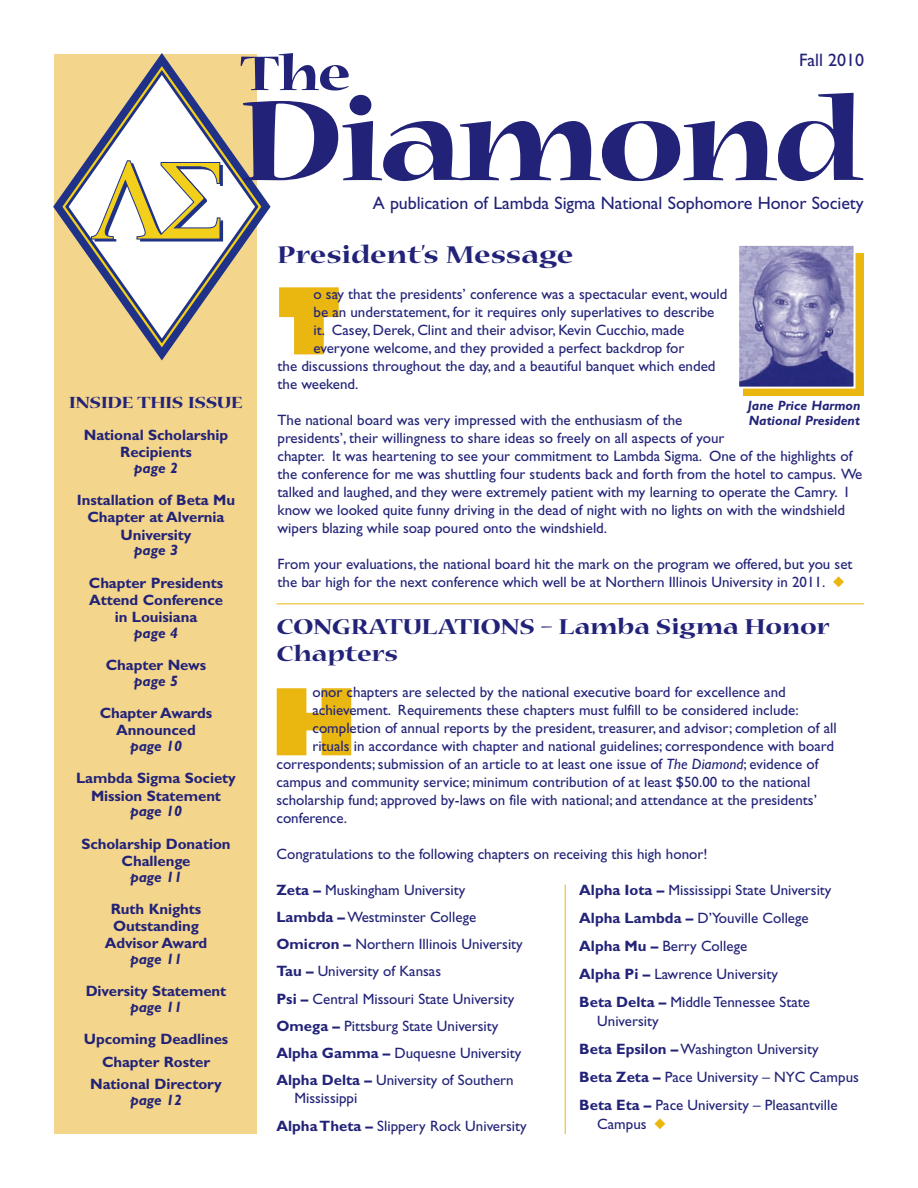
<style>
.page{position:relative;width:918px;height:1188px;background:#fff}
.page>*{position:absolute;margin:0;border:0;box-sizing:border-box;transform-origin:0 0}
.t1{font:700 expanded 127.5px "Nueva";letter-spacing:-.035em;color:#222378}
.t2{font:800 90px "Gill Sans";color:#eab610}
.t3{font:700 expanded 54px "Nueva";color:#222378}
.t4{font:700 expanded 27px "Nueva";color:#222378}
.t5{font:700 expanded 24px/27px "Nueva";color:#222378}
.t6{font:18px "Gill Sans";letter-spacing:-.005em;color:#222378}
.t7{font:700 expanded 18px "Nueva";letter-spacing:-.005em;color:#222378}
.t8{font:15px/27.2px "Gill Sans";color:#222378}
.t9{font:700 15px/17.2px "Gill Sans";letter-spacing:-.005em;color:#222378;text-align:center}
.t10{font:italic 700 15px "Gill Sans";letter-spacing:-.005em;color:#222378}
.t11{font:italic 700 13.5px/15px "Gill Sans";color:#222378}
.s1{color:#eab610}
.s2{font-style:italic}
.s3{font-weight:700}
</style>
<div class="page">
<div style="left:54px;top:54px;width:202px;height:1080px;background:#f4d58c"></div>
<svg style="left:53px;top:54px;width:217px;height:305px"></svg>
<svg style="left:61px;top:64px;width:202px;height:285px"></svg>
<div style="left:743px;top:253px;width:121px;height:143px;background:#eab610"></div>
<img style="left:740px;top:247px;width:113px;height:139px">
<div style="left:737px;top:244px;width:119px;height:145px;border:2px solid #fff"></div>
<hr style="left:276px;top:603px;width:588px;height:1px;background:#eab610">
<hr style="left:565px;top:885px;width:1px;height:249px;background:#eab610">
<h3 class="t3" style="left:240px;top:54px;width:112px">The</h3>
<h1 class="t1" style="left:240px;top:94px;width:624px">Diamond</h1>
<p class="t6" style="left:373px;top:196px;width:493px">A publication of Lambda Sigma National Sophomore Honor Society</p>
<p class="t6" style="left:799px;top:53px;width:66px">Fall 2010</p>
<p class="t7" style="left:69px;top:396px;width:175px">INSIDE THIS ISSUE</p>
<p class="t9" style="left:84px;top:427px;width:146px">National Scholarship<br>Recipients</p>
<p class="t10" style="left:134px;top:462px;width:46px">page 2</p>
<p class="t9" style="left:77px;top:493px;width:160px">Installation of Beta Mu<br>Chapter at Alvernia<br>University</p>
<p class="t10" style="left:134px;top:545px;width:46px">page 3</p>
<p class="t9" style="left:89px;top:575px;width:136px">Chapter Presidents<br>Attend Conference in Louisiana</p>
<p class="t10" style="left:134px;top:627px;width:46px">page 4</p>
<p class="t9" style="left:106px;top:658px;width:102px">Chapter News</p>
<p class="t10" style="left:134px;top:675px;width:46px">page 5</p>
<p class="t9" style="left:100px;top:706px;width:114px">Chapter Awards<br>Announced</p>
<p class="t10" style="left:130px;top:740px;width:54px">page 10</p>
<p class="t9" style="left:76px;top:771px;width:161px">Lambda Sigma Society<br>Mission Statement</p>
<p class="t10" style="left:130px;top:806px;width:54px">page 10</p>
<p class="t9" style="left:81px;top:836px;width:151px">Scholarship Donation<br>Challenge</p>
<p class="t10" style="left:130px;top:871px;width:54px">page 11</p>
<p class="t9" style="left:105px;top:901px;width:104px">Ruth Knights<br>Outstanding<br>Advisor Award</p>
<p class="t10" style="left:130px;top:953px;width:54px">page 11</p>
<p class="t9" style="left:86px;top:984px;width:142px">Diversity Statement</p>
<p class="t10" style="left:130px;top:1001px;width:54px">page 11</p>
<p class="t9" style="left:84px;top:1029px;width:146px;line-height:22.5px">Upcoming Deadlines<br>Chapter Roster<br>National Directory</p>
<p class="t10" style="left:130px;top:1094px;width:54px">page 12</p>
<h3 class="t4" style="left:278px;top:245px;width:298px">President’s Message</h3>
<p class="t8" style="left:314px;top:282px;width:415px">o say that the presidents’ conference was a spectacular event, would</p>
<p class="t8" style="left:314px;top:300px;width:402px">be an understatement, for it requires only superlatives to describe</p>
<p class="t8" style="left:314px;top:318px;width:372px">it. Casey, Derek, Clint and their advisor, Kevin Cucchio, made</p>
<p class="t8" style="left:314px;top:336px;width:372px">everyone welcome, and they provided a perfect backdrop for</p>
<p class="t8" style="left:278px;top:354px;width:440px">the discussions throughout the day, and a beautiful banquet which ended</p>
<p class="t8" style="left:278px;top:372px;width:83px">the weekend.</p>
<p class="t8" style="left:278px;top:412px;width:586px;line-height:18px">The national board was very impressed with the enthusiasm of the<br>presidents’, their willingness to share ideas so freely on all aspects of your<br>chapter. It was heartening to see your commitment to Lambda Sigma. One of the highlights of the conference for me was shuttling four students back and forth from the hotel to campus. We talked and laughed, and they were extremely patient with my learning to operate the Camry. I know we looked quite funny driving in the dead of night with no lights on with the windshield wipers blazing while soap poured onto the windshield.</p>
<p class="t8" style="left:278px;top:556px;width:577px;line-height:18px">From your evaluations, the national board hit the mark on the program we offered, but you set the bar high for the next conference which well be at Northern Illinois University in 2011. <span class="s1">◆</span></p>
<h2 class="t2" style="left:278px;top:271px;width:64px">T</h2>
<p class="t11" style="left:748px;top:399px;width:114px">Jane Price Harmon<br>National President</p>
<h3 class="t5" style="left:276px;top:614px;width:555px">CONGRATULATIONS – Lamba Sigma Honor<br>Chapters</h3>
<p class="t8" style="left:312px;top:680px;width:475px">onor chapters are selected by the national executive board for excellence and</p>
<p class="t8" style="left:312px;top:698px;width:488px">achievement. Requirements these chapters must fulfill to be considered include:</p>
<p class="t8" style="left:312px;top:716px;width:526px">completion of annual reports by the president, treasurer, and advisor; completion of all</p>
<p class="t8" style="left:312px;top:734px;width:523px">rituals in accordance with chapter and national guidelines; correspondence with board</p>
<p class="t8" style="left:276px;top:752px;width:544px">correspondents; submission of an article to at least one issue of <span class="s2">The Diamond</span>; evidence of</p>
<p class="t8" style="left:276px;top:770px;width:536px">campus and community service; minimum contribution of at least $50.00 to the national</p>
<p class="t8" style="left:276px;top:788px;width:542px">scholarship fund; approved by-laws on file with national; and attendance at the presidents’</p>
<p class="t8" style="left:276px;top:806px;width:72px">conference.</p>
<p class="t8" style="left:276px;top:842px;width:433px">Congratulations to the following chapters on receiving this high honor!</p>
<p class="t8" style="left:276px;top:878px;width:248px"><span class="s3">Zeta –</span> Muskingham University <span class="s3">Lambda –</span>Westminster College <span class="s3">Omicron –</span> Northern Illinois University <span class="s3">Tau –</span> University of Kansas<br><span class="s3">Psi –</span> Central Missouri State University <span class="s3">Omega –</span> Pittsburg State University <span class="s3">Alpha Gamma –</span> Duquesne University <span class="s3">Alpha Delta –</span> University of Southern</p>
<p class="t8" style="left:276px;top:1086px;width:252px;text-indent:18px">Mississippi<br><span class="s3">AlphaTheta –</span> Slippery Rock University</p>
<h2 class="t2" style="left:270px;top:672px;width:89px">H</h2>
<p class="t8" style="left:579px;top:877px;width:254px;line-height:27.9px"><span class="s3">Alpha Iota –</span> Mississippi State University <span class="s3">Alpha Lambda –</span> D’Youville College <span class="s3">Alpha Mu –</span> Berry College<br><span class="s3">Alpha Pi –</span> Lawrence University<br><span class="s3">Beta Delta –</span> Middle Tennessee State</p>
<p class="t8" style="left:579px;top:1008px;width:281px;line-height:27.9px;text-indent:18px">University<br><span class="s3">Beta Epsilon –</span>Washington University<br><span class="s3">Beta Zeta –</span> Pace University – NYC Campus<br><span class="s3">Beta Eta –</span> Pace University – Pleasantville</p>
<p class="t8" style="left:597px;top:1111px;width:70px">Campus <span class="s1">◆</span></p>
</div>
